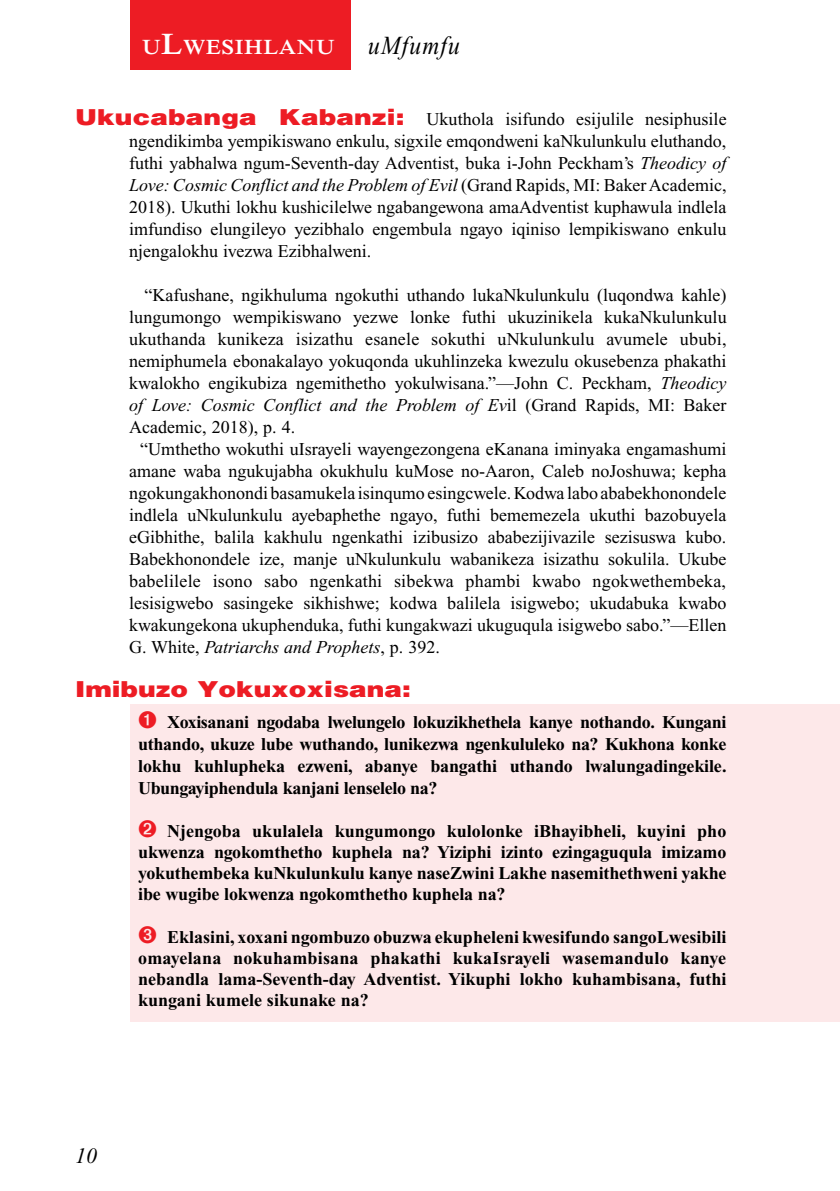
<style>
.page{position:relative;width:840px;height:1191px;background:#fff}
.page>*{position:absolute;margin:0;border:0;box-sizing:border-box;transform-origin:0 0}
.t1{font:italic 26px "Times New Roman PS Std";letter-spacing:.05em;color:#000;scale:.9 1}
.t2{font:900 22px "Helvetica LT Std";color:#ed1c24;scale:1.2 1}
.t3{font:italic 22px "Times New Roman PS Std";color:#000}
.t4{font:600 21px "Times NRMT Std";letter-spacing:.03em;color:#fff}
.t5{font:18px/22px "Times New Roman PS Std";color:#000;text-align:justify}
.t6{font:700 18px/21px "Times New Roman PS Std";letter-spacing:-.01em;color:#000;text-align:justify}
.s1{font-size:30px}
.s2{font-family:"Helvetica LT Std";font-weight:900;font-size:22px;color:#ed1c24}
.s3{font-style:italic}
.s4{color:#ed1c24}
</style>
<div class="page">
<div style="left:130px;top:0;width:220px;height:69px;background:#ed1c24"></div>
<div style="left:130px;top:704px;width:709px;height:318px;background:#fde8e9"></div>
<p class="t4" style="left:142px;top:35px;width:194px">U<span class="s1">L</span>WESIHLANU</p>
<h1 class="t1" style="left:368px;top:32px;width:103px">uMfumfu</h1>
<p class="t5" style="left:129px;top:108px;width:598px;text-indent:-54px"><span class="s2">Ukucabanga Kabanzi:</span> Ukuthola isifundo esijulile nesiphusile ngendikimba yempikiswano enkulu, sigxile emqondweni kaNkulunkulu eluthando, futhi yabhalwa ngum-Seventh-day Adventist, buka i-John Peckham’s <span class="s3">Theodicy of Love: Cosmic Conflict and the Problem of Evil</span> (Grand Rapids, MI: Baker Academic, 2018). Ukuthi lokhu kushicilelwe ngabangewona amaAdventist kuphawula indlela imfundiso elungileyo yezibhalo engembula ngayo iqiniso lempikiswano enkulu njengalokhu ivezwa Ezibhalweni.</p>
<p class="t5" style="left:129px;top:284px;width:598px;text-indent:15px">“Kafushane, ngikhuluma ngokuthi uthando lukaNkulunkulu (luqondwa kahle) lungumongo wempikiswano yezwe lonke futhi ukuzinikela kukaNkulunkulu ukuthanda kunikeza isizathu esanele sokuthi uNkulunkulu avumele ububi, nemiphumela ebonakalayo yokuqonda ukuhlinzeka kwezulu okusebenza phakathi kwalokho engikubiza ngemithetho yokulwisana.”—John C. Peckham, <span class="s3">Theodicy of Love: Cosmic Conflict and the Problem of Ev</span>il (Grand Rapids, MI: Baker Academic, 2018), p. 4.</p>
<p class="t5" style="left:129px;top:438px;width:598px;text-indent:11px">“Umthetho wokuthi uIsrayeli wayengezongena eKanana iminyaka engamashumi amane waba ngukujabha okukhulu kuMose no-Aaron, Caleb noJoshuwa; kepha ngokungakhonondi basamukela isinqumo esingcwele. Kodwa labo ababekhonondele indlela uNkulunkulu ayebaphethe ngayo, futhi bememezela ukuthi bazobuyela eGibhithe, balila kakhulu ngenkathi izibusizo ababezijivazile sezisuswa kubo.<br>Babekhonondele ize, manje uNkulunkulu wabanikeza isizathu sokulila. Ukube babelilele isono sabo ngenkathi sibekwa phambi kwabo ngokwethembeka, lesisigwebo sasingeke sikhishwe; kodwa balilela isigwebo; ukudabuka kwabo kwakungekona ukuphenduka, futhi kungakwazi ukuguqula isigwebo sabo.”—Ellen G. White, <span class="s3">Patriarchs and Prophets</span>, p. 392.</p>
<p class="t2" style="left:75px;top:675px;width:281px">Imibuzo Yokuxoxisana:</p>
<p class="t6" style="left:138px;top:711px;width:589px;line-height:22px"><span class="s4">➊</span> Xoxisanani ngodaba lwelungelo lokuzikhethela kanye nothando. Kungani uthando, ukuze lube wuthando, lunikezwa ngenkululeko na? Kukhona konke lokhu kuhlupheka ezweni, abanye bangathi uthando lwalungadingekile.<br>Ubungayiphendula kanjani lenselelo na?</p>
<p class="t6" style="left:138px;top:821px;width:589px"><span class="s4">➋</span> Njengoba ukulalela kungumongo kulolonke iBhayibheli, kuyini pho ukwenza ngokomthetho kuphela na? Yiziphi izinto ezingaguqula imizamo yokuthembeka kuNkulunkulu kanye naseZwini Lakhe nasemithethweni yakhe ibe wugibe lokwenza ngokomthetho kuphela na?</p>
<p class="t6" style="left:138px;top:927px;width:589px"><span class="s4">➌</span> Eklasini, xoxani ngombuzo obuzwa ekupheleni kwesifundo sangoLwesibili omayelana nokuhambisana phakathi kukaIsrayeli wasemandulo kanye nebandla lama-Seventh-day Adventist. Yikuphi lokho kuhambisana, futhi kungani kumele sikunake na?</p>
<p class="t3" style="left:75px;top:1144px;width:23px">10</p>
</div>
